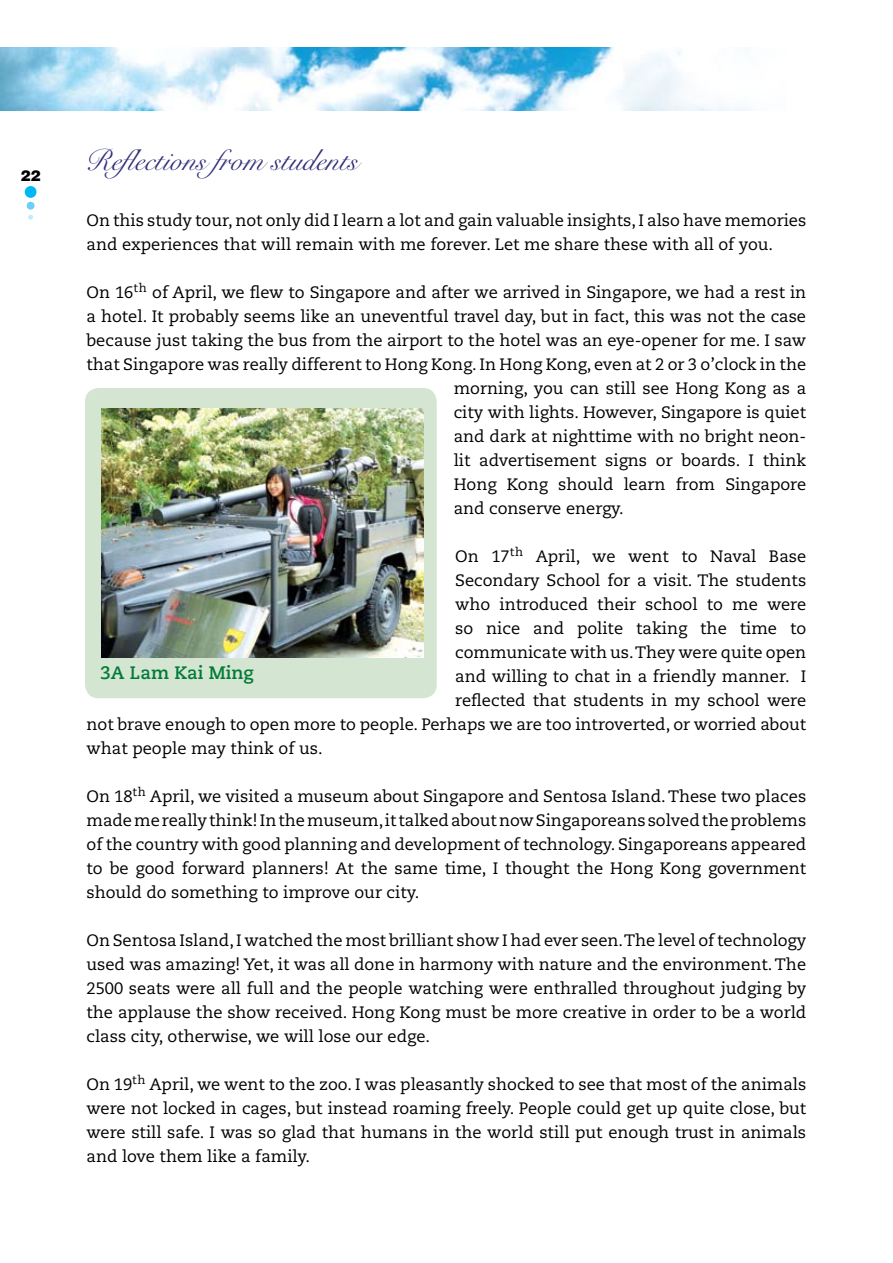
<style>
.page{position:relative;width:893px;height:1263px;background:#fff}
.page>*{position:absolute;margin:0;border:0;box-sizing:border-box;transform-origin:0 0}
.t1{font:30px "Snell Roundhand Script";color:#322e7a}
.t2{font:700 18px "Caecilia";color:#007a37}
.t3{font:16.5px/24px "Caecilia";color:#000;text-align:justify}
.t4{font:900 15px "Helvetica";color:#000}
</style>
<div class="page">
<div style="left:25px;top:186px;width:12px;height:12px;background:#00b9f2;border-radius:50%"></div>
<div style="left:27px;top:202px;width:8px;height:8px;background:#6dcff6;border-radius:50%"></div>
<svg style="left:28px;top:215px;width:5px;height:5px"></svg>
<img style="left:0;top:48px;width:748px;height:63px">
<div style="left:85px;top:388px;width:352px;height:310px;background:#d4e5d1;border-radius:14px"></div>
<img style="left:101px;top:408px;width:322px;height:249px">
<p class="t4" style="left:21px;top:165px;width:22px">22</p>
<h1 class="t1" style="left:85px;top:143px;width:275px">Reflections from students</h1>
<p class="t3" style="left:87px;top:208px;width:721px">On this study tour, not only did I learn a lot and gain valuable insights, I also have memories and experiences that will remain with me forever. Let me share these with all of you.</p>
<p class="t3" style="left:87px;top:280px;width:721px">On 16<sup>th</sup> of April, we flew to Singapore and after we arrived in Singapore, we had a rest in</p>
<p class="t3" style="left:87px;top:304px;width:721px">a hotel. It probably seems like an uneventful travel day, but in fact, this was not the case</p>
<p class="t3" style="left:87px;top:328px;width:721px">because just taking the bus from the airport to the hotel was an eye-opener for me. I saw</p>
<p class="t3" style="left:87px;top:352px;width:721px">that Singapore was really different to Hong Kong. In Hong Kong, even at 2 or 3 o’clock in the</p>
<p class="t3" style="left:454px;top:376px;width:354px">morning, you can still see Hong Kong as a</p>
<p class="t3" style="left:454px;top:400px;width:354px">city with lights. However, Singapore is quiet</p>
<p class="t3" style="left:454px;top:424px;width:354px">and dark at nighttime with no bright neon-</p>
<p class="t3" style="left:454px;top:448px;width:354px">lit advertisement signs or boards. I think</p>
<p class="t3" style="left:454px;top:472px;width:354px">Hong Kong should learn from Singapore</p>
<p class="t3" style="left:454px;top:496px;width:172px">and conserve energy.</p>
<p class="t3" style="left:455px;top:544px;width:352px">On 17<sup>th</sup> April, we went to Naval Base</p>
<p class="t3" style="left:455px;top:568px;width:352px">Secondary School for a visit. The students</p>
<p class="t3" style="left:455px;top:592px;width:353px">who introduced their school to me were</p>
<p class="t3" style="left:455px;top:616px;width:353px">so nice and polite taking the time to</p>
<p class="t3" style="left:455px;top:640px;width:352px">communicate with us. They were quite open</p>
<p class="t3" style="left:455px;top:664px;width:352px">and willing to chat in a friendly manner. I</p>
<p class="t3" style="left:455px;top:688px;width:353px">reflected that students in my school were</p>
<p class="t3" style="left:87px;top:712px;width:721px">not brave enough to open more to people. Perhaps we are too introverted, or worried about</p>
<p class="t3" style="left:87px;top:736px;width:238px">what people may think of us.</p>
<p class="t3" style="left:87px;top:784px;width:721px">On 18<sup>th</sup> April, we visited a museum about Singapore and Sentosa Island. These two places made me really think! In the museum, it talked about now Singaporeans solved the problems of the country with good planning and development of technology. Singaporeans appeared to be good forward planners! At the same time, I thought the Hong Kong government should do something to improve our city.</p>
<p class="t3" style="left:87px;top:928px;width:721px">On Sentosa Island, I watched the most brilliant show I had ever seen. The level of technology used was amazing! Yet, it was all done in harmony with nature and the environment. The 2500 seats were all full and the people watching were enthralled throughout judging by the applause the show received. Hong Kong must be more creative in order to be a world class city, otherwise, we will lose our edge.</p>
<p class="t3" style="left:87px;top:1072px;width:721px">On 19<sup>th</sup> April, we went to the zoo. I was pleasantly shocked to see that most of the animals were not locked in cages, but instead roaming freely. People could get up quite close, but were still safe. I was so glad that humans in the world still put enough trust in animals and love them like a family.</p>
<p class="t2" style="left:100px;top:662px;width:155px">3A Lam Kai Ming</p>
</div>
